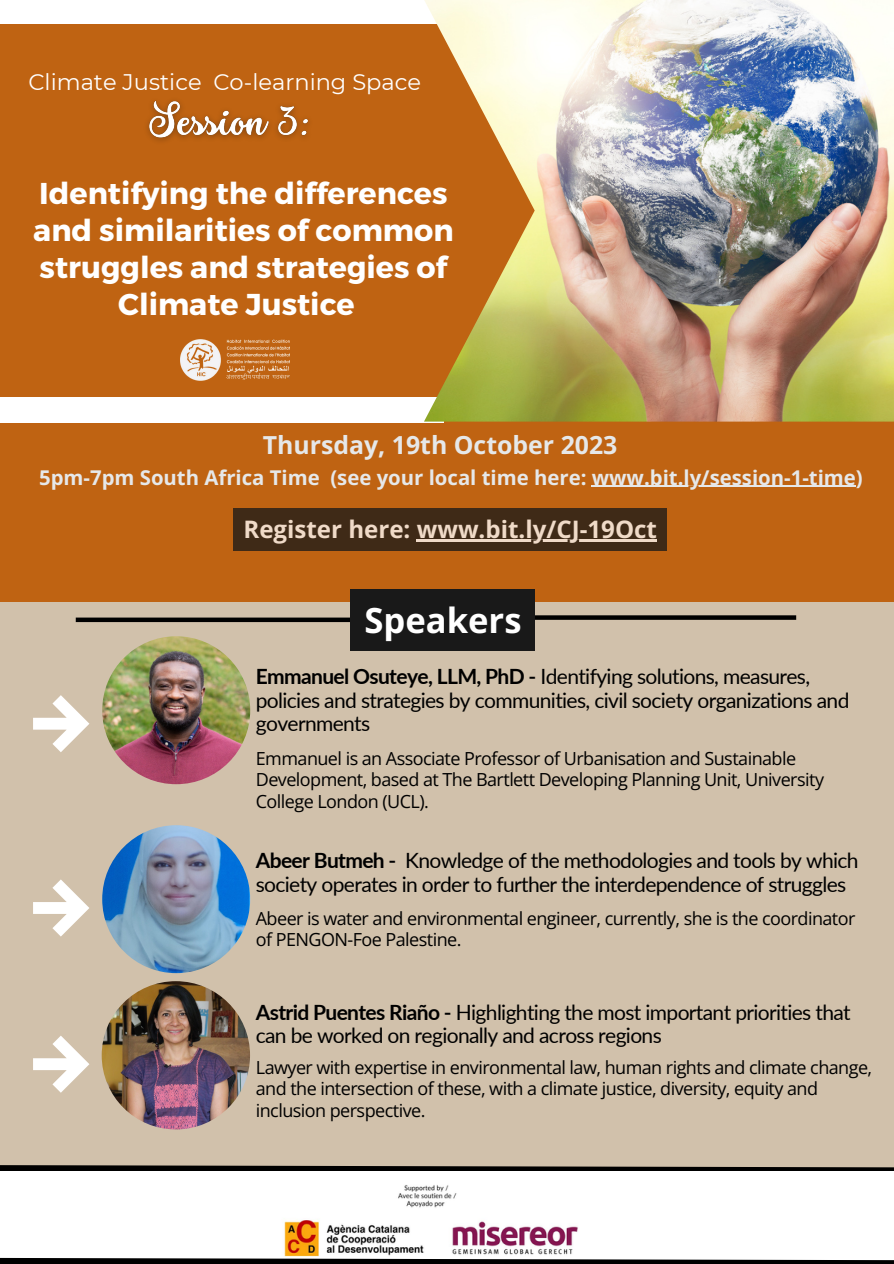
<style>
.page{position:relative;width:894px;height:1264px;background:#fff}
.page>*{position:absolute;margin:0;border:0;box-sizing:border-box;transform-origin:0 0}
.t1{font:700 34.65px "Open Sans";color:#fff}
.t2{font:700 30.15px/37.2px "Montserrat";color:#fff;text-align:center}
.t3{font:700 24.9px "Open Sans";color:#e6e8e9}
.t4{font:700 24px "Open Sans";color:#fff}
.t5{font:22.5px "Montserrat";color:#fff}
.t6{font:21px/23.7px "Lato";letter-spacing:-.03em;color:#000}
.t7{font:700 20.4px "Open Sans";color:#e6e8e9}
.t8{font:18px/21.5px "Open Sans";letter-spacing:-.03em;color:#000}
.s1{font-weight:700}
</style>
<div class="page">
<div style="left:0;top:0;width:893px;height:1263px;background:#bf6312"></div>
<div style="left:0;top:602px;width:893px;height:661px;background:#d1c1ab"></div>
<svg style="left:33px;top:695px;width:56px;height:57px"></svg>
<svg style="left:33px;top:879px;width:56px;height:57px"></svg>
<img style="left:102px;top:636px;width:148px;height:148px;border-radius:50%">
<img style="left:102px;top:825px;width:148px;height:148px;border-radius:50%">
<img style="left:102px;top:981px;width:148px;height:148px;border-radius:50%">
<svg style="left:33px;top:1036px;width:56px;height:56px"></svg>
<div style="left:510px;top:615px;width:286px;height:5px;background:#000"></div>
<div style="left:76px;top:617px;width:286px;height:5px;background:#000"></div>
<div style="left:350px;top:589px;width:185px;height:61px;background:#191919"></div>
<div style="left:234px;top:508px;width:432px;height:42px;background:#3f2a17"></div>
<hr style="left:416px;top:540px;width:241px;height:2px;background:#fff">
<img style="left:147px;top:100px;width:162px;height:41px">
<hr style="left:591px;top:486px;width:264px;height:1px;background:#e6e8e9">
<div style="left:0;top:0;width:451px;height:24px;background:#fff"></div>
<img style="left:180px;top:339px;width:110px;height:42px">
<div style="left:0;top:397px;width:444px;height:25px;background:#fff"></div>
<img style="left:424px;top:0;width:469px;height:421px">
<svg style="left:0;top:1165px;width:893px;height:6px;background:#2b2723"></svg>
<div style="left:0;top:1171px;width:893px;height:92px;background:#fff"></div>
<img style="left:284px;top:1185px;width:294px;height:68px">
<svg style="left:0;top:1253px;width:893px;height:10px"></svg>
<p class="t5" style="left:28px;top:68px;width:394px">Climate Justice Co-learning Space</p>
<p class="t2" style="left:33px;top:173px;width:422px">Identifying the differences and similarities of common struggles and strategies of<br>Climate Justice</p>
<p class="t3" style="left:263px;top:427px;width:356px">Thursday, 19th October 2023</p>
<p class="t7" style="left:39px;top:463px;width:825px">5pm-7pm South Africa Time (see your local time here: www.bit.ly/session-1-time)</p>
<h3 class="t4" style="left:243px;top:512px;width:415px">Register here: www.bit.ly/CJ-19Oct</h3>
<p class="t1" style="left:364px;top:596px;width:159px">Speakers</p>
<p class="t6" style="left:256px;top:664px;width:595px"><span class="s1">Emmanuel Osuteye, LLM, PhD -</span> Identifying solutions, measures, policies and strategies by communities, civil society organizations and governments</p>
<p class="t8" style="left:256px;top:747px;width:569px">Emmanuel is an Associate Professor of Urbanisation and Sustainable<br>Development, based at The Bartlett Developing Planning Unit, University<br>College London (UCL).</p>
<p class="t6" style="left:256px;top:848px;width:604px"><span class="s1">Abeer Butmeh -</span> Knowledge of the methodologies and tools by which society operates in order to further the interdependence of struggles</p>
<p class="t8" style="left:256px;top:906px;width:601px">Abeer is water and environmental engineer, currently, she is the coordinator of PENGON-Foe Palestine.</p>
<p class="t6" style="left:256px;top:999px;width:596px"><span class="s1">Astrid Puentes Riaño -</span> Highlighting the most important priorities that can be worked on regionally and across regions</p>
<p class="t8" style="left:256px;top:1055px;width:617px">Lawyer with expertise in environmental law, human rights and climate change, and the intersection of these, with a climate justice, diversity, equity and inclusion perspective.</p>
</div>
